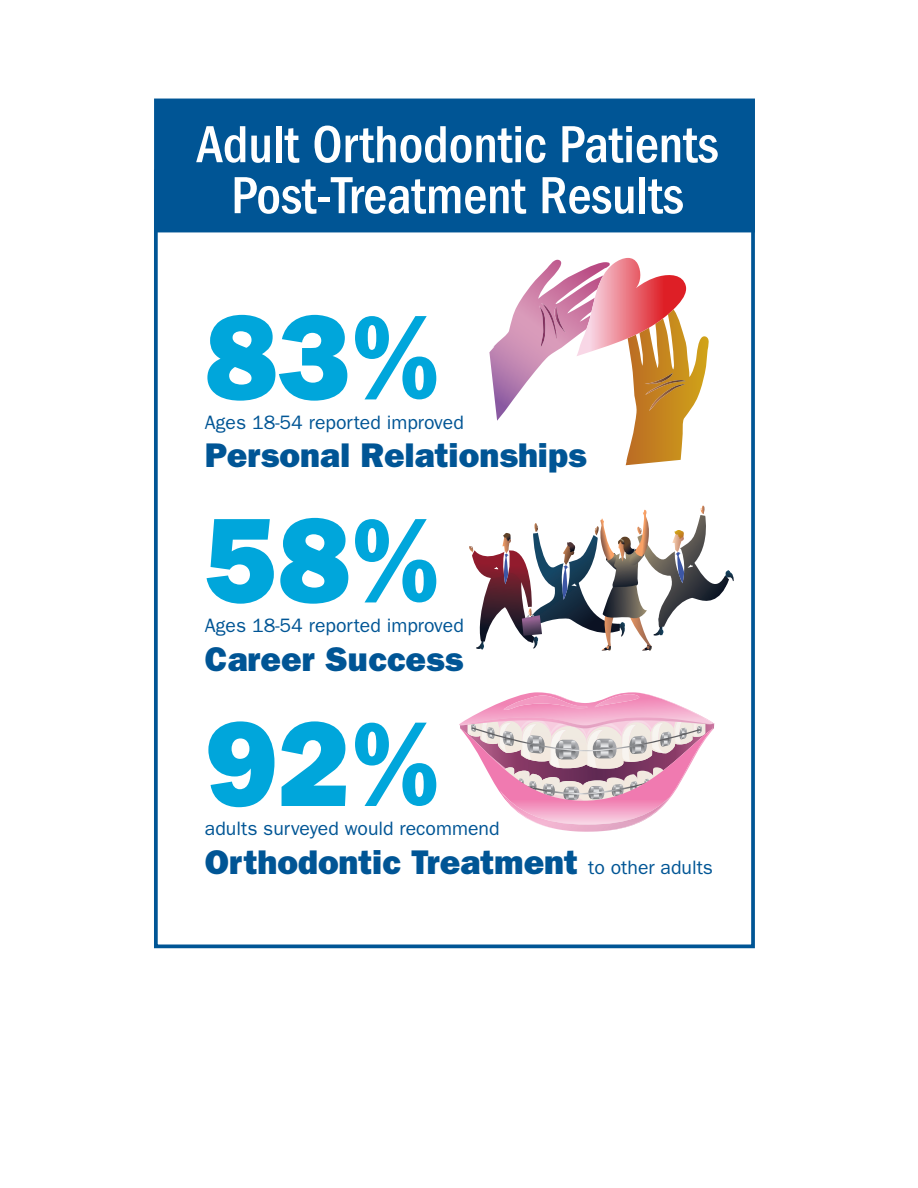
<style>
.page{position:relative;width:918px;height:1188px;background:#fff}
.page>*{position:absolute;margin:0;border:0;box-sizing:border-box;transform-origin:0 0}
.t1{font:121.5px "ITC Franklin Gothic Std Hvy";color:#00a6db}
.t2{font:500 condensed 54px/51px "ITC Franklin Gothic Std";letter-spacing:-.005em;color:#fff;text-align:center}
.t3{font:34.35px "ITC Franklin Gothic Std Hvy";color:#005595}
.t4{font:19.5px "ITC Franklin Gothic Std";color:#005595}
.s1{font-family:"ITC Franklin Gothic Std";font-size:19.5px}
</style>
<div class="page">
<div style="left:154px;top:170px;width:601px;height:778px;border:4px solid #005595"></div>
<div style="left:154px;top:99px;width:601px;height:133px;background:#005595"></div>
<svg style="left:459px;top:692px;width:255px;height:107px"></svg>
<img style="left:500px;top:790px;width:169px;height:42px">
<svg style="left:489px;top:258px;width:220px;height:207px"></svg>
<svg style="left:469px;top:506px;width:265px;height:144px"></svg>
<h2 class="t2" style="left:196px;top:119px;width:524px">Adult Orthodontic Patients<br>Post-Treatment Results</h2>
<h1 class="t1" style="left:205px;top:286px;width:237px">83%</h1>
<p class="t4" style="left:205px;top:411px;width:260px">Ages 18-54 reported improved</p>
<h3 class="t3" style="left:205px;top:435px;width:383px">Personal Relationships</h3>
<h1 class="t1" style="left:205px;top:489px;width:237px">58%</h1>
<p class="t4" style="left:205px;top:614px;width:260px">Ages 18-54 reported improved</p>
<h3 class="t3" style="left:205px;top:639px;width:260px">Career Success</h3>
<h1 class="t1" style="left:205px;top:693px;width:237px">92%</h1>
<p class="t4" style="left:205px;top:817px;width:296px">adults surveyed would recommend</p>
<h3 class="t3" style="left:205px;top:842px;width:510px">Orthodontic Treatment <span class="s1">to other adults</span></h3>
</div>
